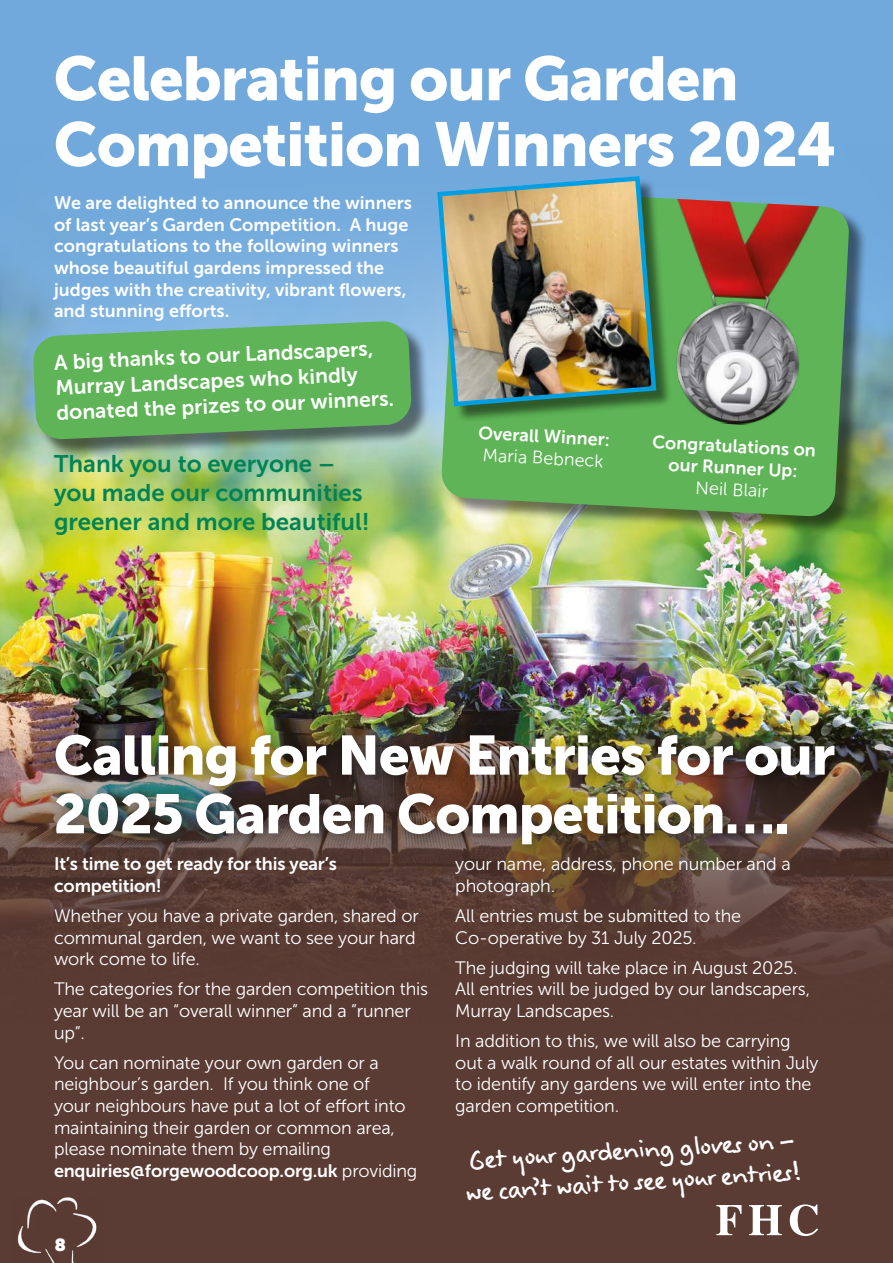
<style>
.page{position:relative;width:893px;height:1263px;background:#fff}
.page>*{position:absolute;margin:0;border:0;box-sizing:border-box;transform-origin:0 0}
.t1{font:61.65px/65.8px "Museo Sans 900";letter-spacing:-.02em;color:#fff}
.t2{font:55.05px/58.7px "Museo Sans 900";letter-spacing:-.02em;color:#fff}
.t3{font:33.15px/31.3px "Felt Tip Woman";color:#fff}
.t4{font:24px/28.8px "Museo Sans 700";color:#008456}
.t5{font:21px/25.2px "Museo Sans 700";color:#fff}
.t6{font:18px/21.6px "Museo Sans 300";letter-spacing:-.01em;color:#fff}
.t7{font:18px/21.6px "Museo Sans 700";color:#fff}
.t8{font:800 18px "Fat Frank";color:#fff}
.s1{font-family:"Museo Sans 300"}
</style>
<div class="page">
<div style="left:0;top:0;width:893px;height:595px;background:#71a9dc"></div>
<div style="left:0;top:644px;width:893px;height:619px;background:#5b3c34"></div>
<img style="left:0;top:244px;width:893px;height:710px">
<div style="left:445px;top:191px;width:422px;height:343px;background:#000;opacity:.5"></div>
<svg style="left:441px;top:191px;width:408px;height:326px;fill:#5eb456"></svg>
<img style="left:633px;top:197px;width:213px;height:233px">
<div style="left:45px;top:724px;width:806px;height:137px;background:#000;opacity:.5"></div>
<div style="left:36px;top:324px;width:394px;height:133px;background:#000;opacity:.5"></div>
<svg style="left:33px;top:321px;width:379px;height:119px"></svg>
<div style="left:440px;top:178px;width:232px;height:245px;background:#000;opacity:.5"></div>
<img style="left:435px;top:176px;width:224px;height:233px">
<img style="left:17px;top:1197px;width:80px;height:66px">
<svg style="left:716px;top:1204px;width:102px;height:32px"></svg>
<h1 class="t1" style="left:54px;top:45px;width:784px">Celebrating our Garden<br>Competition Winners 2024</h1>
<p class="t7" style="left:54px;top:192px;width:359px">We are delighted to announce the winners of last year’s Garden Competition. A huge congratulations to the following winners whose beautiful gardens impressed the judges with the creativity, vibrant flowers, and stunning efforts.</p>
<p class="t5" style="left:53px;top:351px;width:339px;rotate:-3deg">A big thanks to our Landscapers,<br>Murray Landscapes who kindly donated the prizes to our winners.</p>
<h3 class="t4" style="left:54px;top:449px;width:317px">Thank you to everyone – you made our communities greener and more beautiful!</h3>
<p class="t7" style="left:479px;top:422px;width:133px;rotate:3deg">Overall Winner:</p>
<p class="t6" style="left:483px;top:444px;width:122px;rotate:3deg">Maria Bebneck</p>
<p class="t7" style="left:653px;top:431px;width:165px;text-align:center;rotate:3deg">Congratulations on our Runner Up:</p>
<p class="t6" style="left:696px;top:477px;width:74px;rotate:3deg">Neil Blair</p>
<h2 class="t2" style="left:54px;top:726px;width:783px">Calling for New Entries for our<br>2025 Garden Competition….</h2>
<p class="t7" style="left:54px;top:853px;width:284px">It’s time to get ready for this year’s competition!</p>
<p class="t6" style="left:54px;top:905px;width:366px">Whether you have a private garden, shared or communal garden, we want to see your hard work come to life.</p>
<p class="t6" style="left:54px;top:978px;width:376px">The categories for the garden competition this year will be an “overall winner” and a ”runner up”.</p>
<p class="t6" style="left:54px;top:1052px;width:353px">You can nominate your own garden or a neighbour’s garden. If you think one of your neighbours have put a lot of effort into maintaining their garden or common area, please nominate them by emailing</p>
<p class="t7" style="left:54px;top:1160px;width:365px">enquiries@forgewoodcoop.org.uk <span class="s1">providing</span></p>
<p class="t8" style="left:55px;top:1235px;width:12px">8</p>
<p class="t6" style="left:455px;top:853px;width:337px">your name, address, phone number and a photograph.</p>
<p class="t6" style="left:455px;top:905px;width:287px">All entries must be submitted to the<br>Co-operative by 31 July 2025.</p>
<p class="t6" style="left:455px;top:957px;width:356px">The judging will take place in August 2025.<br>All entries will be judged by our landscapers,<br>Murray Landscapes.</p>
<p class="t6" style="left:455px;top:1030px;width:365px">In addition to this, we will also be carrying out a walk round of all our estates within July to identify any gardens we will enter into the garden competition.</p>
<h3 class="t3" style="left:462px;top:1144px;width:340px;rotate:-3deg">Get your gardening gloves on – we can’t wait to see your entries!</h3>
</div>
